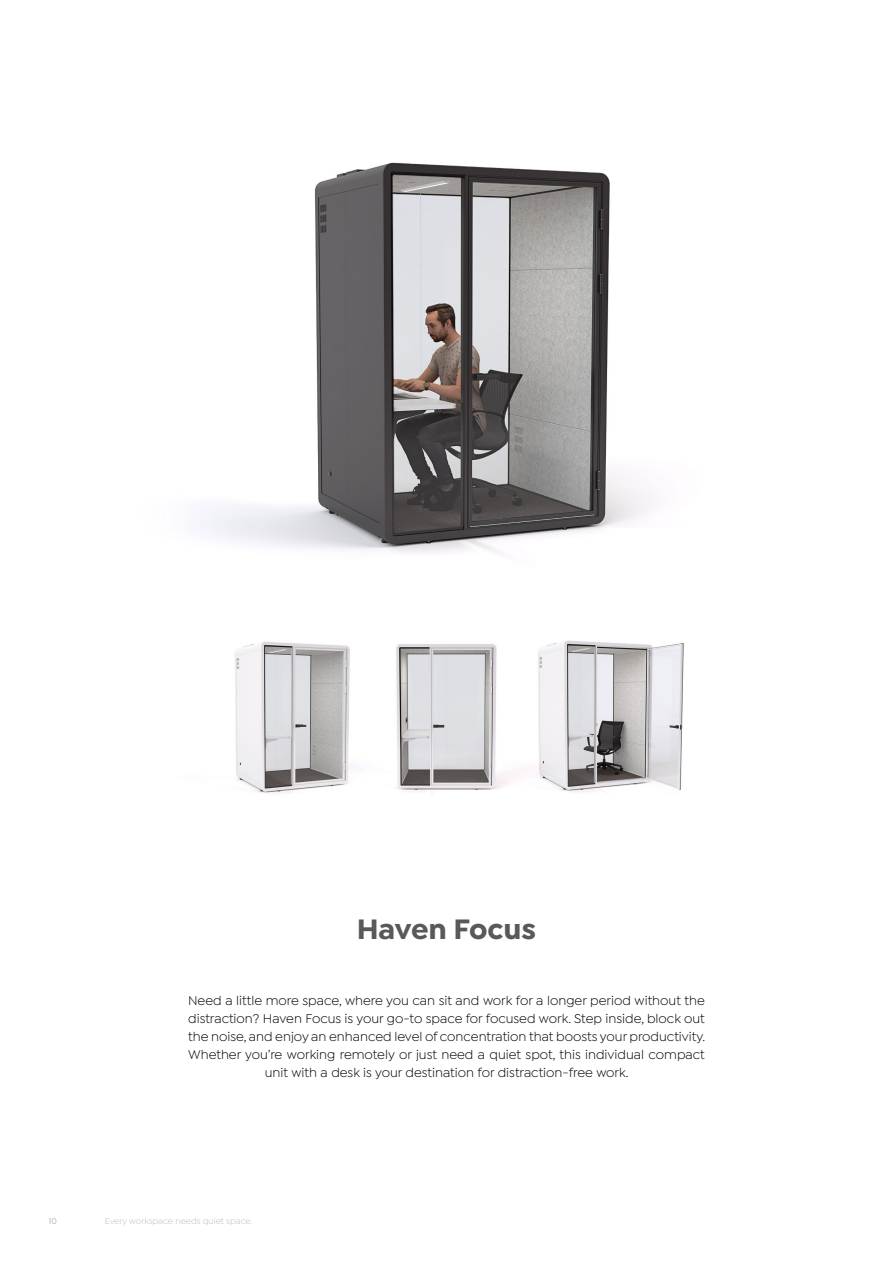
<style>
.page{position:relative;width:893px;height:1263px;background:#fff}
.page>*{position:absolute;margin:0;border:0;box-sizing:border-box;transform-origin:0 0}
.t1{font:700 30px "Isidora Sans";letter-spacing:-.005em;color:#58595b}
.t2{font:13.5px/18px "Isidora Sans";color:#000;text-align:center}
.t3{font:9px "Isidora Sans";color:#bcbec0}
.t4{font:9px "Isidora Sans";color:#939598}
</style>
<div class="page">
<img style="left:235px;top:652px;width:36px;height:141px">
<img style="left:622px;top:652px;width:62px;height:138px">
<img style="left:271px;top:652px;width:351px;height:142px">
<img style="left:198px;top:162px;width:486px;height:490px">
<h1 class="t1" style="left:357px;top:910px;width:181px">Haven Focus</h1>
<p class="t2" style="left:188px;top:992px;width:518px">Need a little more space, where you can sit and work for a longer period without the distraction? Haven Focus is your go-to space for focused work. Step inside, block out the noise, and enjoy an enhanced level of concentration that boosts your productivity.<br>Whether you’re working remotely or just need a quiet spot, this individual compact unit with a desk is your destination for distraction-free work.</p>
<p class="t4" style="left:49px;top:1216px;width:9px">10</p>
<p class="t3" style="left:105px;top:1216px;width:149px">Every workspace needs quiet space.</p>
</div>
